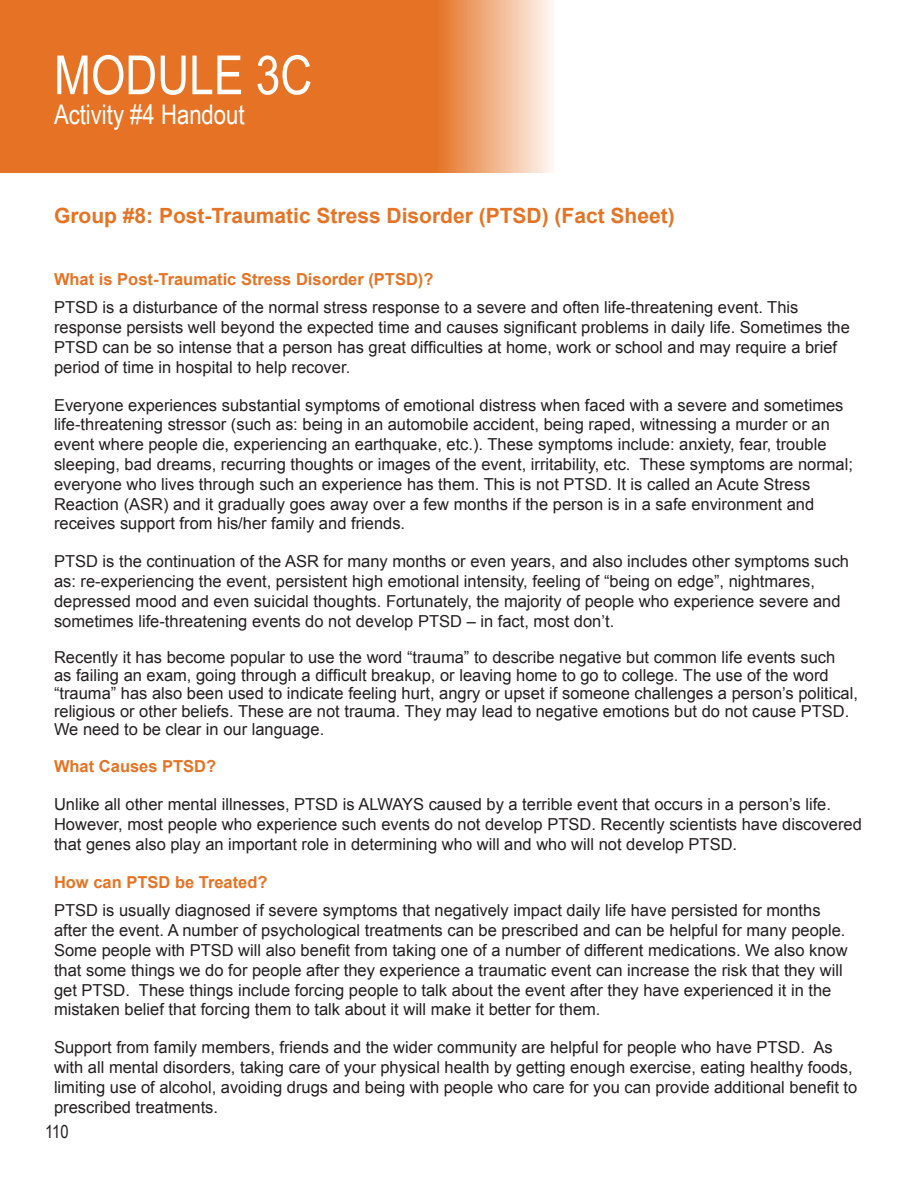
<style>
.page{position:relative;width:918px;height:1188px;background:#fff}
.page>*{position:absolute;margin:0;border:0;box-sizing:border-box;transform-origin:0 0}
.t1{font:54px "Arial Narrow";color:#fff}
.t2{font:27px "Arial Narrow";color:#fff}
.t3{font:700 21px "Arial";color:#e57325}
.t4{font:18px "Arial Narrow";color:#231f20}
.t5{font:16.5px/19.8px "Arial";color:#231f20}
.t6{font:700 16.5px "Arial";color:#e57325}
</style>
<div class="page">
<svg style="left:0;top:0;width:553px;height:173px;background:#e8813b"></svg>
<h1 class="t1" style="left:54px;top:36px;width:260px">MODULE 3C</h1>
<h2 class="t2" style="left:54px;top:95px;width:192px">Activity #4 Handout</h2>
<p class="t3" style="left:54px;top:202px;width:622px">Group #8: Post-Traumatic Stress Disorder (PTSD) (Fact Sheet)</p>
<p class="t6" style="left:54px;top:268px;width:381px">What is Post-Traumatic Stress Disorder (PTSD)?</p>
<p class="t5" style="left:54px;top:298px;width:797px">PTSD is a disturbance of the normal stress response to a severe and often life-threatening event. This response persists well beyond the expected time and causes significant problems in daily life. Sometimes the PTSD can be so intense that a person has great difficulties at home, work or school and may require a brief period of time in hospital to help recover.</p>
<p class="t5" style="left:54px;top:395px;width:801px">Everyone experiences substantial symptoms of emotional distress when faced with a severe and sometimes life-threatening stressor (such as: being in an automobile accident, being raped, witnessing a murder or an event where people die, experiencing an earthquake, etc.). These symptoms include: anxiety, fear, trouble sleeping, bad dreams, recurring thoughts or images of the event, irritability, etc. These symptoms are normal; everyone who lives through such an experience has them. This is not PTSD. It is called an Acute Stress Reaction (ASR) and it gradually goes away over a few months if the person is in a safe environment and receives support from his/her family and friends.</p>
<p class="t5" style="left:54px;top:552px;width:797px">PTSD is the continuation of the ASR for many months or even years, and also includes other symptoms such as: re-experiencing the event, persistent high emotional intensity, feeling of “being on edge”, nightmares, depressed mood and even suicidal thoughts. Fortunately, the majority of people who experience severe and sometimes life-threatening events do not develop PTSD – in fact, most don’t.</p>
<p class="t5" style="left:54px;top:648px;width:806px;line-height:18px">Recently it has become popular to use the word “trauma” to describe negative but common life events such<br>as failing an exam, going through a difficult breakup, or leaving home to go to college. The use of the word “trauma” has also been used to indicate feeling hurt, angry or upset if someone challenges a person’s political, religious or other beliefs. These are not trauma. They may lead to negative emotions but do not cause PTSD.<br>We need to be clear in our language.</p>
<p class="t6" style="left:54px;top:756px;width:164px">What Causes PTSD?</p>
<p class="t5" style="left:54px;top:795px;width:809px">Unlike all other mental illnesses, PTSD is ALWAYS caused by a terrible event that occurs in a person’s life.<br>However, most people who experience such events do not develop PTSD. Recently scientists have discovered that genes also play an important role in determining who will and who will not develop PTSD.</p>
<p class="t6" style="left:54px;top:871px;width:215px">How can PTSD be Treated?</p>
<p class="t5" style="left:54px;top:901px;width:795px">PTSD is usually diagnosed if severe symptoms that negatively impact daily life have persisted for months after the event. A number of psychological treatments can be prescribed and can be helpful for many people.<br>Some people with PTSD will also benefit from taking one of a number of different medications. We also know that some things we do for people after they experience a traumatic event can increase the risk that they will get PTSD. These things include forcing people to talk about the event after they have experienced it in the mistaken belief that forcing them to talk about it will make it better for them.</p>
<p class="t5" style="left:54px;top:1038px;width:805px">Support from family members, friends and the wider community are helpful for people who have PTSD. As with all mental disorders, taking care of your physical health by getting enough exercise, eating healthy foods, limiting use of alcohol, avoiding drugs and being with people who care for you can provide additional benefit to prescribed treatments.</p>
<p class="t4" style="left:45px;top:1119px;width:25px">110</p>
</div>
